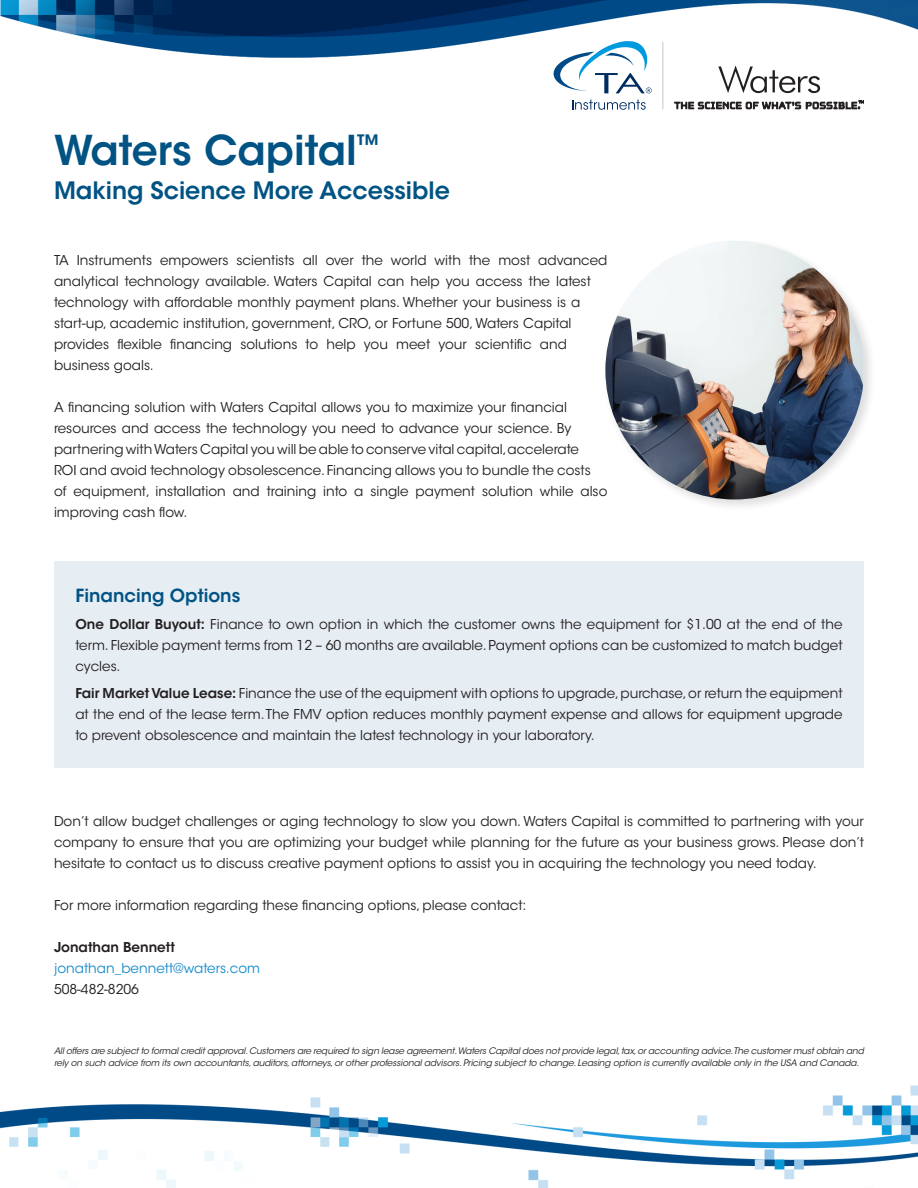
<style>
.page{position:relative;width:918px;height:1188px;background:#fff}
.page>*{position:absolute;margin:0;border:0;box-sizing:border-box;transform-origin:0 0}
.t1{font:600 40.8px "ITC Avant Garde Std";color:#015384}
.t2{font:600 23.85px "ITC Avant Garde Std";color:#015384}
.t3{font:600 18px "ITC Avant Garde Std";color:#015384}
.t4{font:13.5px/21px "ITC Avant Garde Std";color:#231f20;text-align:justify}
.t5{font:13.5px "ITC Avant Garde Std";color:#158acb}
.t6{font:600 13.5px "ITC Avant Garde Std";color:#231f20}
.t7{font:italic 9px/12px "ITC Avant Garde Std";letter-spacing:-.01em;color:#231f20}
.s1{font-weight:600}
</style>
<div class="page">
<img style="left:0;top:0;width:918px;height:92px">
<div style="left:54px;top:562px;width:810px;height:206px;background:#e6edf3"></div>
<img style="left:0;top:1085px;width:918px;height:103px">
<div style="left:602px;top:238px;width:274px;height:274px;background:#231f20;opacity:.15"></div>
<img style="left:605px;top:241px;width:258px;height:259px">
<svg style="left:554px;top:41px;width:98px;height:52px"></svg>
<svg style="left:572px;top:100px;width:74px;height:10px"></svg>
<hr style="left:663px;top:42px;width:1px;height:67px;background:#c5c6c8">
<svg style="left:674px;top:65px;width:190px;height:45px"></svg>
<p class="t1" style="left:54px;top:125px;width:328px">Waters Capital<sup>™</sup></p>
<p class="t2" style="left:54px;top:175px;width:398px">Making Science More Accessible</p>
<p class="t4" style="left:54px;top:250px;width:555px;text-align:left">TA Instruments empowers scientists all over the world with the most advanced analytical technology available. Waters Capital can help you access the latest technology with affordable monthly payment plans. Whether your business is a start-up, academic institution, government, CRO, or Fortune 500, Waters Capital provides flexible financing solutions to help you meet your scientific and business goals.</p>
<p class="t4" style="left:54px;top:397px;width:555px;text-align:left">A financing solution with Waters Capital allows you to maximize your financial resources and access the technology you need to advance your science. By partnering with Waters Capital you will be able to conserve vital capital,accelerate<br>ROI and avoid technology obsolescence. Financing allows you to bundle the costs<br>of equipment, installation and training into a single payment solution while also improving cash flow.</p>
<p class="t3" style="left:75px;top:584px;width:166px">Financing Options</p>
<p class="t4" style="left:75px;top:614px;width:769px"><span class="s1">One Dollar Buyout:</span> Finance to own option in which the customer owns the equipment for $1.00 at the end of the term. Flexible payment terms from 12 – 60 months are available. Payment options can be customized to match budget cycles.</p>
<p class="t4" style="left:75px;top:683px;width:769px"><span class="s1">Fair Market Value Lease:</span> Finance the use of the equipment with options to upgrade, purchase, or return the equipment at the end of the lease term. The FMV option reduces monthly payment expense and allows for equipment upgrade to prevent obsolescence and maintain the latest technology in your laboratory.</p>
<p class="t4" style="left:54px;top:811px;width:812px">Don’t allow budget challenges or aging technology to slow you down. Waters Capital is committed to partnering with your company to ensure that you are optimizing your budget while planning for the future as your business grows. Please don’t hesitate to contact us to discuss creative payment options to assist you in acquiring the technology you need today.</p>
<p class="t4" style="left:54px;top:895px;width:474px">For more information regarding these financing options, please contact:</p>
<p class="t6" style="left:54px;top:939px;width:123px">Jonathan Bennett</p>
<p class="t5" style="left:54px;top:960px;width:208px">jonathan_bennett@waters.com</p>
<p class="t4" style="left:54px;top:979px;width:87px">508-482-8206</p>
<p class="t7" style="left:54px;top:1045px;width:812px">All offers are subject to formal credit approval. Customers are required to sign lease agreement. Waters Capital does not provide legal, tax, or accounting advice.The customer must obtain and rely on such advice from its own accountants, auditors, attorneys, or other professional advisors. Pricing subject to change. Leasing option is currently available only in the USA and Canada.</p>
</div>
